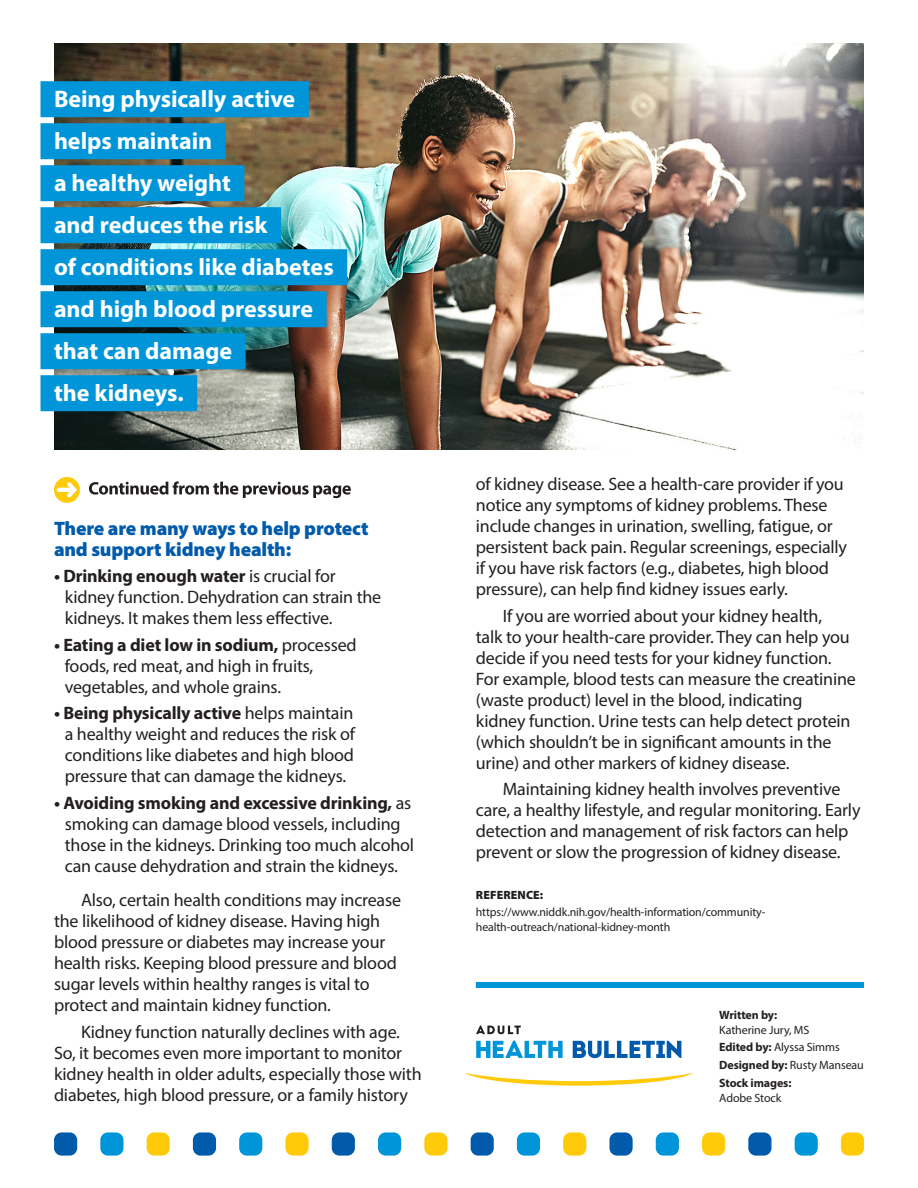
<style>
.page{position:relative;width:918px;height:1188px;background:#fff}
.page>*{position:absolute;margin:0;border:0;box-sizing:border-box;transform-origin:0 0}
.Pullout__Over_Photo{font:700 24px "Myriad Pro";letter-spacing:-.005em;color:#fff}
.Subhead{font:900 19.5px/21px "Myriad Pro";letter-spacing:-.01em;color:#015aaa}
.Body{font:18px/21px "Myriad Pro";letter-spacing:-.01em;color:#231f20}
._1_Reference{font:12px/15px "Myriad Pro";letter-spacing:-.01em;color:#231f20}
.t1{font:700 12px/15px "Myriad Pro";letter-spacing:-.01em;color:#231f20}
.REFERENCES{font:900 12px "Myriad Pro";letter-spacing:.01em;color:#231f20}
.s1{font-weight:700}
.s2{font-weight:400}
</style>
<div class="page">
<div style="left:54px;top:1132px;width:23px;height:24px;background:#015aaa;border-radius:8px"></div>
<div style="left:193px;top:1132px;width:23px;height:24px;background:#015aaa;border-radius:8px"></div>
<div style="left:332px;top:1132px;width:23px;height:24px;background:#015aaa;border-radius:8px"></div>
<div style="left:471px;top:1132px;width:23px;height:24px;background:#015aaa;border-radius:8px"></div>
<div style="left:609px;top:1132px;width:24px;height:24px;background:#015aaa;border-radius:8px"></div>
<div style="left:748px;top:1132px;width:23px;height:24px;background:#015aaa;border-radius:8px"></div>
<div style="left:100px;top:1132px;width:23px;height:24px;background:#0095d9;border-radius:8px"></div>
<div style="left:239px;top:1132px;width:23px;height:24px;background:#0095d9;border-radius:8px"></div>
<div style="left:378px;top:1132px;width:23px;height:24px;background:#0095d9;border-radius:8px"></div>
<div style="left:517px;top:1132px;width:23px;height:24px;background:#0095d9;border-radius:8px"></div>
<div style="left:656px;top:1132px;width:23px;height:24px;background:#0095d9;border-radius:8px"></div>
<div style="left:795px;top:1132px;width:23px;height:24px;background:#0095d9;border-radius:8px"></div>
<div style="left:147px;top:1132px;width:23px;height:24px;background:#feca0a;border-radius:8px"></div>
<div style="left:285px;top:1132px;width:24px;height:24px;background:#feca0a;border-radius:8px"></div>
<div style="left:424px;top:1132px;width:23px;height:24px;background:#feca0a;border-radius:8px"></div>
<div style="left:563px;top:1132px;width:23px;height:24px;background:#feca0a;border-radius:8px"></div>
<div style="left:702px;top:1132px;width:23px;height:24px;background:#feca0a;border-radius:8px"></div>
<div style="left:841px;top:1132px;width:23px;height:24px;background:#feca0a;border-radius:8px"></div>
<svg style="left:465px;top:1073px;width:228px;height:13px"></svg>
<svg style="left:476px;top:1025px;width:45px;height:9px"></svg>
<svg style="left:573px;top:1041px;width:108px;height:17px"></svg>
<svg style="left:476px;top:1041px;width:87px;height:17px"></svg>
<div style="left:476px;top:982px;width:388px;height:6px;background:#0095d9"></div>
<svg style="left:54px;top:477px;width:26px;height:26px"></svg>
<svg style="left:89px;top:481px;width:262px;height:17px"></svg>
<img style="left:54px;top:43px;width:810px;height:407px">
<div style="left:40px;top:81px;width:269px;height:36px;background:#0095d9"></div>
<div style="left:40px;top:123px;width:186px;height:36px;background:#0095d9"></div>
<div style="left:40px;top:165px;width:204px;height:36px;background:#0095d9"></div>
<div style="left:40px;top:207px;width:241px;height:36px;background:#0095d9"></div>
<div style="left:40px;top:249px;width:307px;height:36px;background:#0095d9"></div>
<div style="left:40px;top:291px;width:287px;height:36px;background:#0095d9"></div>
<div style="left:40px;top:333px;width:206px;height:36px;background:#0095d9"></div>
<div style="left:40px;top:375px;width:157px;height:36px;background:#0095d9"></div>
<p class="Pullout__Over_Photo" style="left:54px;top:83px;width:243px">Being physically active</p>
<p class="Pullout__Over_Photo" style="left:54px;top:125px;width:160px">helps maintain</p>
<p class="Pullout__Over_Photo" style="left:54px;top:167px;width:178px">a healthy weight</p>
<p class="Pullout__Over_Photo" style="left:54px;top:209px;width:215px">and reduces the risk</p>
<p class="Pullout__Over_Photo" style="left:54px;top:251px;width:281px">of conditions like diabetes</p>
<p class="Pullout__Over_Photo" style="left:54px;top:293px;width:261px">and high blood pressure</p>
<p class="Pullout__Over_Photo" style="left:54px;top:335px;width:180px">that can damage</p>
<p class="Pullout__Over_Photo" style="left:54px;top:377px;width:131px">the kidneys.</p>
<p class="Subhead" style="left:54px;top:517px;width:316px">There are many ways to help protect and support kidney health:</p>
<p class="Body" style="left:65px;top:566px;width:318px;text-indent:-11px"><span class="s1">• Drinking enough water</span> is crucial for kidney function. Dehydration can strain the kidneys. It makes them less effective.</p>
<p class="Body" style="left:65px;top:634px;width:293px;text-indent:-11px"><span class="s1">• Eating a diet low in sodium,</span> processed foods, red meat, and high in fruits, vegetables, and whole grains.</p>
<p class="Body" style="left:65px;top:702px;width:292px;text-align:justify;text-indent:-11px"><span class="s1">• Being physically active</span> helps maintain a healthy weight and reduces the risk of conditions like diabetes and high blood pressure that can damage the kidneys.</p>
<p class="Body" style="left:65px;top:792px;width:351px;text-indent:-11px"><span class="s1">• Avoiding smoking and excessive drinking,</span> as smoking can damage blood vessels, including those in the kidneys. Drinking too much alcohol can cause dehydration and strain the kidneys.</p>
<p class="Body" style="left:54px;top:889px;width:349px;text-indent:27px">Also, certain health conditions may increase the likelihood of kidney disease. Having high blood pressure or diabetes may increase your health risks. Keeping blood pressure and blood sugar levels within healthy ranges is vital to protect and maintain kidney function.</p>
<p class="Body" style="left:54px;top:1021px;width:369px;text-indent:27px">Kidney function naturally declines with age.<br>So, it becomes even more important to monitor kidney health in older adults, especially those with diabetes, high blood pressure, or a family history</p>
<p class="Body" style="left:476px;top:474px;width:373px">of kidney disease. See a health-care provider if you notice any symptoms of kidney problems. These include changes in urination, swelling, fatigue, or persistent back pain. Regular screenings, especially if you have risk factors (e.g., diabetes, high blood pressure), can help find kidney issues early.</p>
<p class="Body" style="left:476px;top:605px;width:382px;text-indent:27px">If you are worried about your kidney health,<br>talk to your health-care provider. They can help you decide if you need tests for your kidney function.<br>For example, blood tests can measure the creatinine (waste product) level in the blood, indicating kidney function. Urine tests can help detect protein (which shouldn’t be in significant amounts in the urine) and other markers of kidney disease.</p>
<p class="Body" style="left:476px;top:778px;width:386px;text-indent:27px">Maintaining kidney health involves preventive care, a healthy lifestyle, and regular monitoring. Early detection and management of risk factors can help prevent or slow the progression of kidney disease.</p>
<p class="REFERENCES" style="left:476px;top:887px;width:69px">REFERENCE:</p>
<p class="_1_Reference" style="left:476px;top:904px;width:291px">https://www.niddk.nih.gov/health-information/community&shy;health-outreach/national-kidney-month</p>
<p class="_1_Reference" style="left:719px;top:1007px;width:92px"><span class="s1">Written by:<br></span>Katherine Jury, MS</p>
<p class="_1_Reference" style="left:719px;top:1039px;width:122px"><span class="s1">Edited by:</span> Alyssa Simms</p>
<p class="_1_Reference" style="left:719px;top:1057px;width:146px"><span class="s1">Designed by:</span> Rusty Manseau</p>
<p class="t1" style="left:719px;top:1075px;width:74px">Stock images:<br><span class="s2">Adobe Stock</span></p>
</div>
